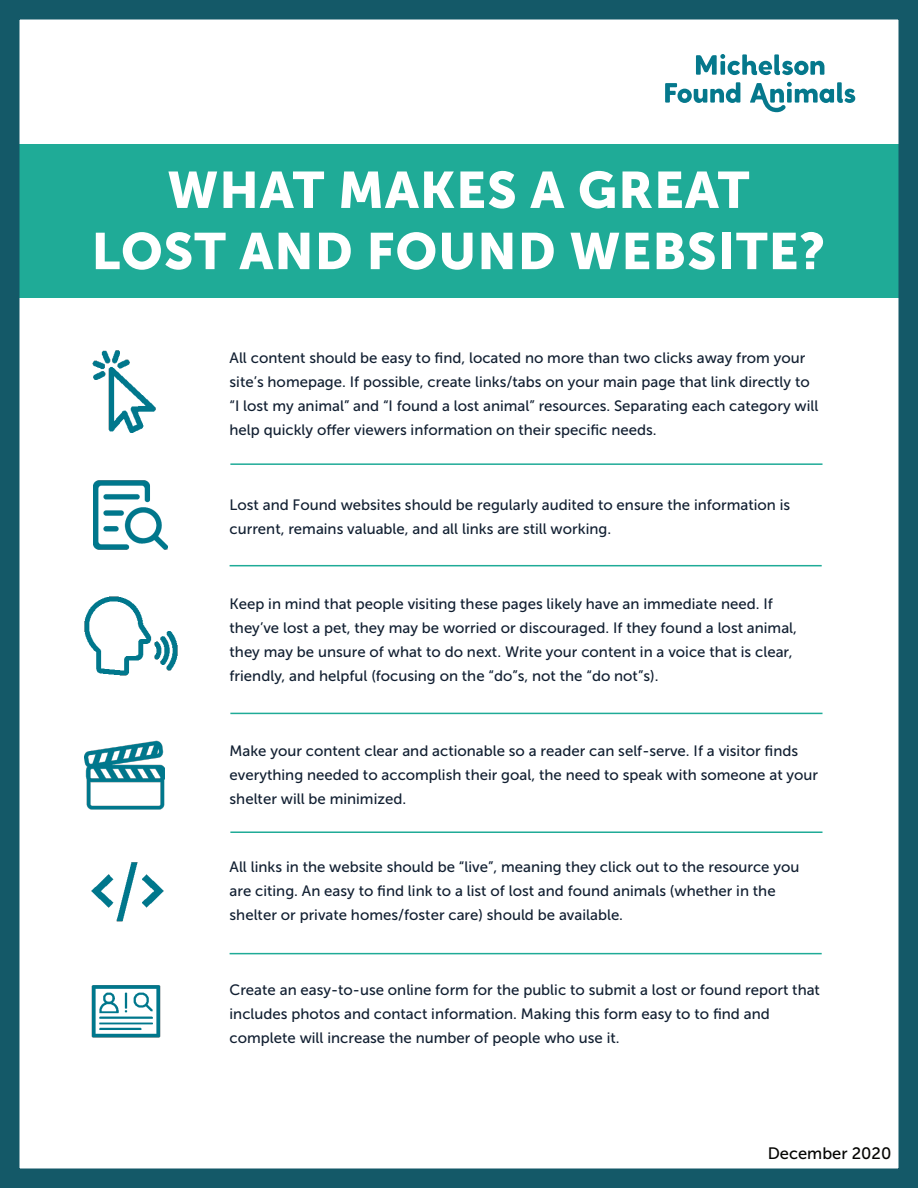
<style>
.page{position:relative;width:918px;height:1188px;background:#fff}
.page>*{position:absolute;margin:0;border:0;box-sizing:border-box;transform-origin:0 0}
.t1{font:51px "Museo Sans 900";letter-spacing:.02em;color:#fff}
.t2{font:16.5px "Museo Sans 500";color:#050503}
.t3{font:15px/24px "Museo Sans 500";color:#111f31}
</style>
<div class="page">
<div style="left:17px;top:145px;width:882px;height:153px;background:#1fab97"></div>
<hr style="left:230px;top:463px;width:593px;height:2px;background:#1fab97">
<hr style="left:230px;top:565px;width:592px;height:1px;background:#1fab97">
<hr style="left:230px;top:713px;width:593px;height:1px;background:#1fab97">
<hr style="left:230px;top:831px;width:593px;height:2px;background:#1fab97">
<hr style="left:230px;top:953px;width:592px;height:1px;background:#1fab97">
<svg style="left:696px;top:54px;width:128px;height:21px"></svg>
<svg style="left:665px;top:82px;width:75px;height:21px"></svg>
<svg style="left:750px;top:82px;width:105px;height:30px"></svg>
<img style="left:91px;top:985px;width:70px;height:53px">
<img style="left:92px;top:350px;width:64px;height:83px">
<img style="left:94px;top:480px;width:73px;height:70px">
<img style="left:84px;top:596px;width:94px;height:80px">
<img style="left:91px;top:862px;width:73px;height:60px">
<img style="left:84px;top:740px;width:80px;height:70px">
<div style="left:0;top:0;width:918px;height:1188px;border:20px solid #145968"></div>
<p class="t1" style="left:167px;top:161px;width:584px">WHAT MAKES A GREAT</p>
<p class="t1" style="left:92px;top:222px;width:735px">LOST AND FOUND WEBSITE?</p>
<p class="t3" style="left:230px;top:346px;width:590px">All content should be easy to find, located no more than two clicks away from your site’s homepage. If possible, create links/tabs on your main page that link directly to “I lost my animal” and “I found a lost animal” resources. Separating each category will help quickly offer viewers information on their specific needs.</p>
<p class="t3" style="left:230px;top:493px;width:562px">Lost and Found websites should be regularly audited to ensure the information is current, remains valuable, and all links are still working.</p>
<p class="t3" style="left:230px;top:592px;width:569px">Keep in mind that people visiting these pages likely have an immediate need. If they’ve lost a pet, they may be worried or discouraged. If they found a lost animal, they may be unsure of what to do next. Write your content in a voice that is clear, friendly, and helpful (focusing on the “do”s, not the “do not”s).</p>
<p class="t3" style="left:230px;top:739px;width:590px">Make your content clear and actionable so a reader can self-serve. If a visitor finds everything needed to accomplish their goal, the need to speak with someone at your shelter will be minimized.</p>
<p class="t3" style="left:230px;top:855px;width:571px">All links in the website should be “live”, meaning they click out to the resource you are citing. An easy to find link to a list of lost and found animals (whether in the</p>
<p class="t3" style="left:230px;top:903px;width:395px">shelter or private homes/foster care) should be available.</p>
<p class="t3" style="left:230px;top:978px;width:592px">Create an easy-to-use online form for the public to submit a lost or found report that includes photos and contact information. Making this form easy to to find and</p>
<p class="t3" style="left:230px;top:1026px;width:392px">complete will increase the number of people who use it.</p>
<p class="t2" style="left:768px;top:1145px;width:125px">December 2020</p>
</div>
